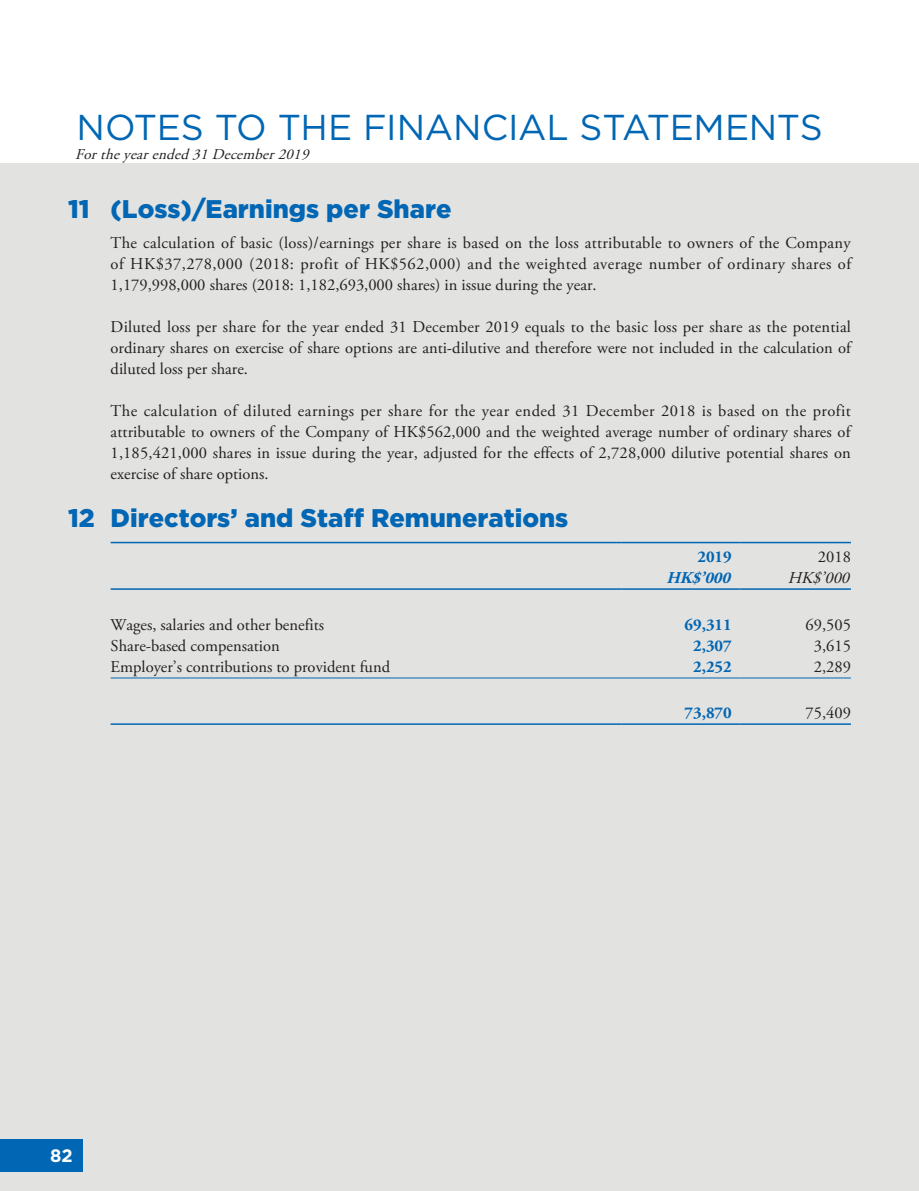
<style>
.page{position:relative;width:919px;height:1191px;background:#fff}
.page>*{position:absolute;margin:0;border:0;box-sizing:border-box;transform-origin:0 0}
.t1{font:36px "Gotham HTF";letter-spacing:-.01em;color:#0166b3}
.t2{font:900 25.5px "Gotham HTF";color:#0166b3}
.t3{font:700 18px "Gotham HTF";color:#fff}
.t4{font:16.5px/21px "Adobe Garamond Pro";color:#231f20;text-align:justify}
.t5{font:700 16.5px "Adobe Garamond Pro";color:#0166b3}
.t6{font:italic 700 16.5px "Adobe Garamond Pro";color:#0166b3}
.t7{font:italic 16.5px "Adobe Garamond Pro";color:#231f20}
.t8{font:italic 15px "Adobe Garamond Pro";color:#231f20}
</style>
<div class="page">
<div style="left:0;top:163px;width:918px;height:1028px;background:#e2e2e1"></div>
<div style="left:0;top:1139px;width:83px;height:32px;background:#0166b3"></div>
<hr style="left:111px;top:542px;width:510px;height:1px;background:#0166b3">
<hr style="left:621px;top:542px;width:119px;height:1px;background:#0166b3">
<hr style="left:740px;top:542px;width:110px;height:1px;background:#0166b3">
<hr style="left:111px;top:588px;width:510px;height:2px;background:#0166b3">
<hr style="left:621px;top:588px;width:119px;height:2px;background:#0166b3">
<hr style="left:740px;top:588px;width:110px;height:2px;background:#0166b3">
<hr style="left:111px;top:677px;width:510px;height:1px;background:#0166b3">
<hr style="left:621px;top:677px;width:119px;height:1px;background:#0166b3">
<hr style="left:740px;top:677px;width:110px;height:1px;background:#0166b3">
<hr style="left:111px;top:723px;width:510px;height:2px;background:#0166b3">
<hr style="left:621px;top:723px;width:119px;height:2px;background:#0166b3">
<hr style="left:740px;top:723px;width:110px;height:2px;background:#0166b3">
<h1 class="t1" style="left:77px;top:107px;width:747px">NOTES TO THE FINANCIAL STATEMENTS</h1>
<p class="t8" style="left:75px;top:146px;width:240px">Fortheyearended31December2019</p>
<h2 class="t2" style="left:68px;top:195px;width:385px">11 (Loss)/Earnings per Share</h2>
<p class="t4" style="left:111px;top:233px;width:742px">The calculation of basic (loss)/earnings per share is based on the loss attributable to owners of the Company of HK$37,278,000 (2018: profit of HK$562,000) and the weighted average number of ordinary shares of 1,179,998,000 shares (2018: 1,182,693,000 shares) in issue during the year.</p>
<p class="t4" style="left:111px;top:317px;width:741px">Diluted loss per share for the year ended 31 December 2019 equals to the basic loss per share as the potential ordinary shares on exercise of share options are anti-dilutive and therefore were not included in the calculation of diluted loss per share.</p>
<p class="t4" style="left:111px;top:401px;width:741px">The calculation of diluted earnings per share for the year ended 31 December 2018 is based on the profit attributable to owners of the Company of HK$562,000 and the weighted average number of ordinary shares of 1,185,421,000 shares in issue during the year, adjusted for the effects of 2,728,000 dilutive potential shares on exercise of share options.</p>
<h2 class="t2" style="left:68px;top:503px;width:501px">12 Directors’ and Staff Remunerations</h2>
<p class="t5" style="left:697px;top:547px;width:36px">2019</p>
<p class="t4" style="left:817px;top:547px;width:34px">2018</p>
<p class="t6" style="left:666px;top:568px;width:70px">HK$’000</p>
<p class="t7" style="left:787px;top:568px;width:68px">HK$’000</p>
<p class="t4" style="left:111px;top:614px;width:215px">Wages, salaries and other benefits</p>
<p class="t5" style="left:684px;top:615px;width:49px">69,311</p>
<p class="t4" style="left:805px;top:614px;width:47px">69,505</p>
<p class="t4" style="left:111px;top:635px;width:170px">Share-based compensation</p>
<p class="t5" style="left:693px;top:636px;width:40px">2,307</p>
<p class="t4" style="left:813px;top:635px;width:39px">3,615</p>
<p class="t4" style="left:111px;top:656px;width:281px">Employer’s contributions to provident fund</p>
<p class="t5" style="left:693px;top:657px;width:40px">2,252</p>
<p class="t4" style="left:813px;top:656px;width:39px">2,289</p>
<p class="t5" style="left:684px;top:703px;width:49px">73,870</p>
<p class="t4" style="left:805px;top:703px;width:47px">75,409</p>
<p class="t3" style="left:50px;top:1145px;width:24px">82</p>
</div>
